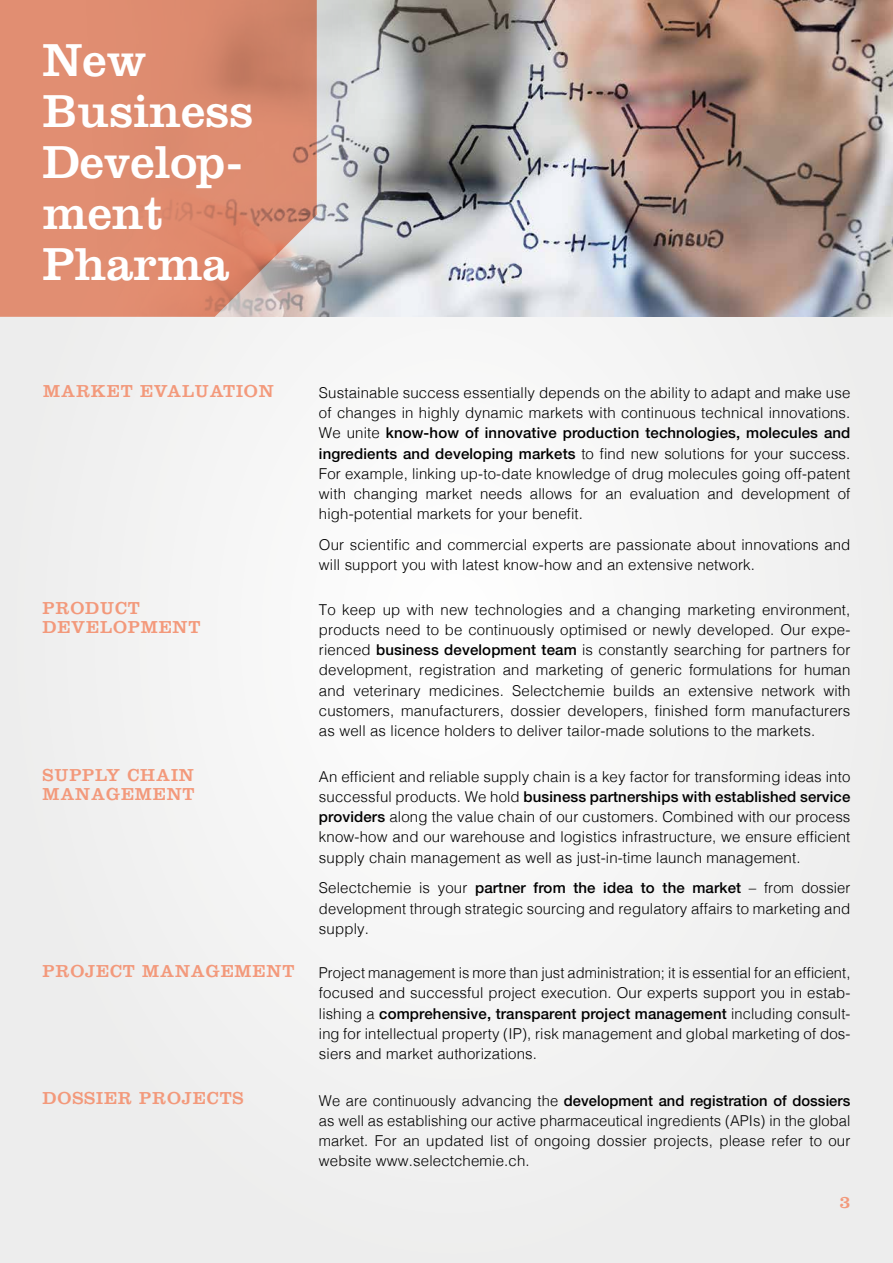
<style>
.page{position:relative;width:893px;height:1263px;background:#f2f2f2}
.page>*{position:absolute;margin:0;border:0;box-sizing:border-box;transform-origin:0 0}
.t1{font:48px/51px "Clarendon";color:#fff}
.t2{font:18px/19.5px "Clarendon";letter-spacing:.05em;color:#f3997b}
.t3{font:300 15px/20.2px "Helvetica";letter-spacing:.01em;color:#000;text-align:justify}
.t4{font:500 15px "Helvetica Neue";letter-spacing:.01em;color:#000}
.s1{font-family:"Helvetica";font-weight:300}
.s2{font-family:"Helvetica Neue";font-weight:500}
</style>
<div class="page">
<img style="left:317px;top:0;width:576px;height:317px">
<svg style="left:0;top:0;width:317px;height:317px;background:#db8d72"></svg>
<h1 class="t1" style="left:43px;top:34px;width:212px">New<br>Business<br>Develop&shy;ment<br>Pharma</h1>
<p class="t2" style="left:43px;top:381px;width:232px">MARKET EVALUATION</p>
<p class="t2" style="left:43px;top:598px;width:160px">PRODUCT<br>DEVELOPMENT</p>
<p class="t2" style="left:43px;top:764px;width:154px">SUPPLY CHAIN<br>MANAGEMENT</p>
<p class="t2" style="left:43px;top:961px;width:253px">PROJECT MANAGEMENT</p>
<p class="t2" style="left:43px;top:1088px;width:203px">DOSSIER PROJECTS</p>
<p class="t3" style="left:319px;top:381px;width:533px">Sustainable success essentially depends on the ability to adapt and make use of changes in highly dynamic markets with continuous technical innovations.</p>
<p class="t4" style="left:319px;top:424px;width:533px"><span class="s1">We unite</span> know-how of innovative production technologies, molecules and</p>
<p class="t3" style="left:319px;top:442px;width:533px"><span class="s2">ingredients and developing markets</span> to find new solutions for your success.<br>For example, linking up-to-date knowledge of drug molecules going off-patent with changing market needs allows for an evaluation and development of high-potential markets for your benefit.</p>
<p class="t3" style="left:319px;top:534px;width:533px">Our scientific and commercial experts are passionate about innovations and will support you with latest know-how and an extensive network.</p>
<p class="t3" style="left:319px;top:598px;width:533px">To keep up with new technologies and a changing marketing environment, products need to be continuously optimised or newly developed. Our expe&shy;rienced <span class="s2">business development team</span> is constantly searching for partners for development, registration and marketing of generic formulations for human and veterinary medicines. Selectchemie builds an extensive network with customers, manufacturers, dossier developers, finished form manufacturers as well as licence holders to deliver tailor-made solutions to the markets.</p>
<p class="t3" style="left:319px;top:765px;width:533px">An efficient and reliable supply chain is a key factor for transforming ideas into</p>
<p class="t4" style="left:319px;top:787px;width:533px"><span class="s1">successful products. We hold</span> business partnerships with established service</p>
<p class="t3" style="left:319px;top:805px;width:533px"><span class="s2">providers</span> along the value chain of our customers. Combined with our process know-how and our warehouse and logistics infrastructure, we ensure efficient supply chain management as well as just-in-time launch management.</p>
<p class="t3" style="left:319px;top:877px;width:533px">Selectchemie is your <span class="s2">partner from the idea to the market</span> – from dossier development through strategic sourcing and regulatory affairs to marketing and supply.</p>
<p class="t3" style="left:319px;top:962px;width:533px">Project management is more than just administration; it is essential for an efficient, focused and successful project execution. Our experts support you in estab-</p>
<p class="t4" style="left:319px;top:1004px;width:533px"><span class="s1">lishing a</span> comprehensive, transparent project management <span class="s1">including consult-</span></p>
<p class="t3" style="left:319px;top:1022px;width:533px">ing for intellectual property (IP), risk management and global marketing of dos&shy;siers and market authorizations.</p>
<p class="t4" style="left:319px;top:1091px;width:533px"><span class="s1">We are continuously advancing the</span> development and registration of dossiers</p>
<p class="t3" style="left:319px;top:1109px;width:533px">as well as establishing our active pharmaceutical ingredients (APIs) in the global market. For an updated list of ongoing dossier projects, please refer to our website www.selectchemie.ch.</p>
<p class="t2" style="left:839px;top:1192px;width:12px">3</p>
</div>
